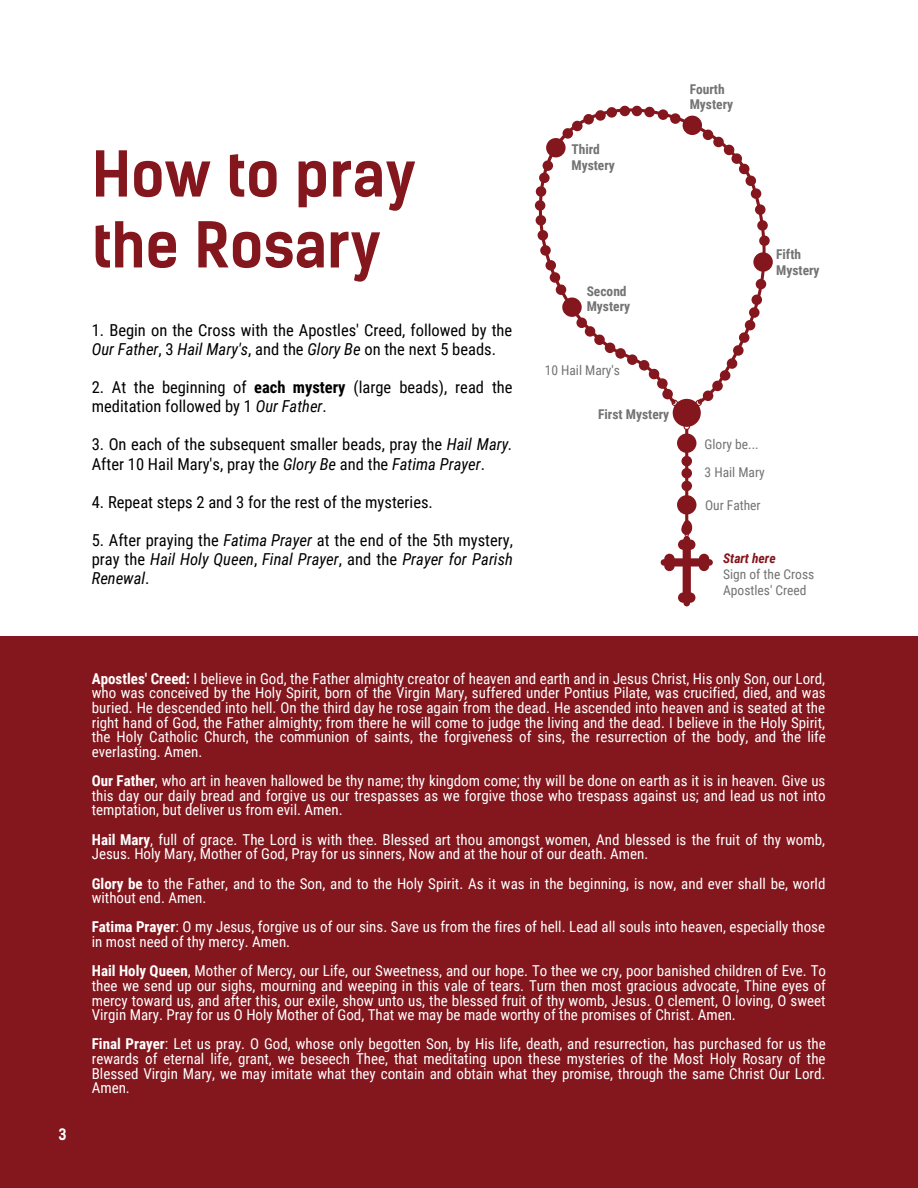
<style>
.page{position:relative;width:918px;height:1188px;background:#fff}
.page>*{position:absolute;margin:0;border:0;box-sizing:border-box;transform-origin:0 0}
.t1{font:700 60px/70.8px "Kelson Sans";color:#84161d}
.t2{font:16.5px/19.2px "Roboto Condensed";color:#000}
.t3{font:italic 16.5px/19.2px "Roboto Condensed";color:#000;text-align:justify}
.t4{font:15px/14.7px "Roboto Condensed";color:#fff;text-align:justify}
.t5{font:700 15px "Kelson Sans";color:#fff}
.t6{font:13.5px "Roboto Condensed";color:#737373}
.t7{font:700 13.5px "Roboto Condensed";color:#737373}
.t8{font:italic 700 13.5px "Roboto Condensed";color:#84161d}
.s1{font-style:italic}
.s2{font-weight:700}
.s3{font-style:normal}
</style>
<div class="page">
<svg style="left:535px;top:106px;width:238px;height:500px"></svg>
<div style="left:0;top:636px;width:918px;height:552px;background:#84161d"></div>
<p class="t1" style="left:92px;top:140px;width:326px">How to pray the Rosary</p>
<p class="t2" style="left:92px;top:321px;width:422px">1. Begin on the Cross with the Apostles' Creed, followed by the<br><span class="s1">Our Father</span>, 3 <span class="s1">Hail Mary's</span>, and the <span class="s1">Glory Be</span> on the next 5 beads.</p>
<p class="t2" style="left:92px;top:378px;width:422px">2. At the beginning of <span class="s2">each mystery</span> (large beads), read the meditation followed by 1 <span class="s1">Our Father</span>.</p>
<p class="t2" style="left:92px;top:435px;width:422px">3. On each of the subsequent smaller beads, pray the <span class="s1">Hail Mary.<br></span>After 10 Hail Mary's, pray the <span class="s1">Glory Be</span> and the <span class="s1">Fatima Prayer</span>.</p>
<p class="t2" style="left:92px;top:493px;width:343px">4. Repeat steps 2 and 3 for the rest of the mysteries.</p>
<p class="t3" style="left:92px;top:531px;width:423px"><span class="s3">5. After praying the</span> Fatima Prayer <span class="s3">at the end of the 5th mystery, pray the</span> Hail Holy Queen<span class="s3">,</span> Final Prayer<span class="s3">, and the</span> Prayer for Parish Renewal<span class="s3">.</span></p>
<p class="t7" style="left:571px;top:141px;width:30px">Third</p>
<p class="t7" style="left:571px;top:157px;width:45px">Mystery</p>
<p class="t7" style="left:690px;top:81px;width:37px">Fourth</p>
<p class="t7" style="left:690px;top:97px;width:45px">Mystery</p>
<p class="t7" style="left:587px;top:283px;width:41px">Second</p>
<p class="t7" style="left:587px;top:299px;width:45px">Mystery</p>
<p class="t6" style="left:545px;top:363px;width:77px">10 Hail Mary's</p>
<p class="t7" style="left:598px;top:406px;width:73px">First Mystery</p>
<p class="t7" style="left:776px;top:247px;width:27px">Fifth</p>
<p class="t7" style="left:776px;top:262px;width:45px">Mystery</p>
<p class="t6" style="left:705px;top:437px;width:56px">Glory be...</p>
<p class="t6" style="left:705px;top:465px;width:62px">3 Hail Mary</p>
<p class="t6" style="left:705px;top:498px;width:57px">Our Father</p>
<p class="t8" style="left:723px;top:551px;width:54px">Start here</p>
<p class="t6" style="left:723px;top:566px;width:93px">Sign of the Cross</p>
<p class="t6" style="left:723px;top:582px;width:85px">Apostles' Creed</p>
<p class="t5" style="left:59px;top:1126px;width:10px">3</p>
<p class="t4" style="left:92px;top:671px;width:736px"><span class="s2">Apostles' Creed:</span> I believe in God, the Father almighty creator of heaven and earth and in Jesus Christ, His only Son, our Lord, who was conceived by the Holy Spirit, born of the Virgin Mary, suffered under Pontius Pilate, was crucified, died, and was buried. He descended into hell. On the third day he rose again from the dead. He ascended into heaven and is seated at the right hand of God, the Father almighty; from there he will come to judge the living and the dead. I believe in the Holy Spirit, the Holy Catholic Church, the communion of saints, the forgiveness of sins, the resurrection of the body, and the life everlasting. Amen.</p>
<p class="t4" style="left:92px;top:774px;width:735px"><span class="s2">Our Father</span>, who art in heaven hallowed be thy name; thy kingdom come; thy will be done on earth as it is in heaven. Give us this day our daily bread and forgive us our trespasses as we forgive those who trespass against us; and lead us not into temptation, but deliver us from evil. Amen.</p>
<p class="t4" style="left:92px;top:832px;width:735px"><span class="s2">Hail Mary</span>, full of grace. The Lord is with thee. Blessed art thou amongst women, And blessed is the fruit of thy womb,<br>Jesus. Holy Mary, Mother of God, Pray for us sinners, Now and at the hour of our death. Amen.</p>
<p class="t4" style="left:92px;top:876px;width:735px"><span class="s2">Glory be</span> to the Father, and to the Son, and to the Holy Spirit. As it was in the beginning, is now, and ever shall be, world without end. Amen.</p>
<p class="t4" style="left:92px;top:920px;width:735px"><span class="s2">Fatima Prayer</span>: O my Jesus, forgive us of our sins. Save us from the fires of hell. Lead all souls into heaven, especially those in most need of thy mercy. Amen.</p>
<p class="t4" style="left:92px;top:964px;width:736px"><span class="s2">Hail Holy Queen</span>, Mother of Mercy, our Life, our Sweetness, and our hope. To thee we cry, poor banished children of Eve. To thee we send up our sighs, mourning and weeping in this vale of tears. Turn then most gracious advocate, Thine eyes of mercy toward us, and after this, our exile, show unto us, the blessed fruit of thy womb, Jesus. O clement, O loving, O sweet Virgin Mary. Pray for us O Holy Mother of God, That we may be made worthy of the promises of Christ. Amen.</p>
<p class="t4" style="left:92px;top:1037px;width:736px"><span class="s2">Final Prayer</span>: Let us pray. O God, whose only begotten Son, by His life, death, and resurrection, has purchased for us the rewards of eternal life, grant, we beseech Thee, that meditating upon these mysteries of the Most Holy Rosary of the Blessed Virgin Mary, we may imitate what they contain and obtain what they promise, through the same Christ Our Lord.<br>Amen.</p>
</div>
